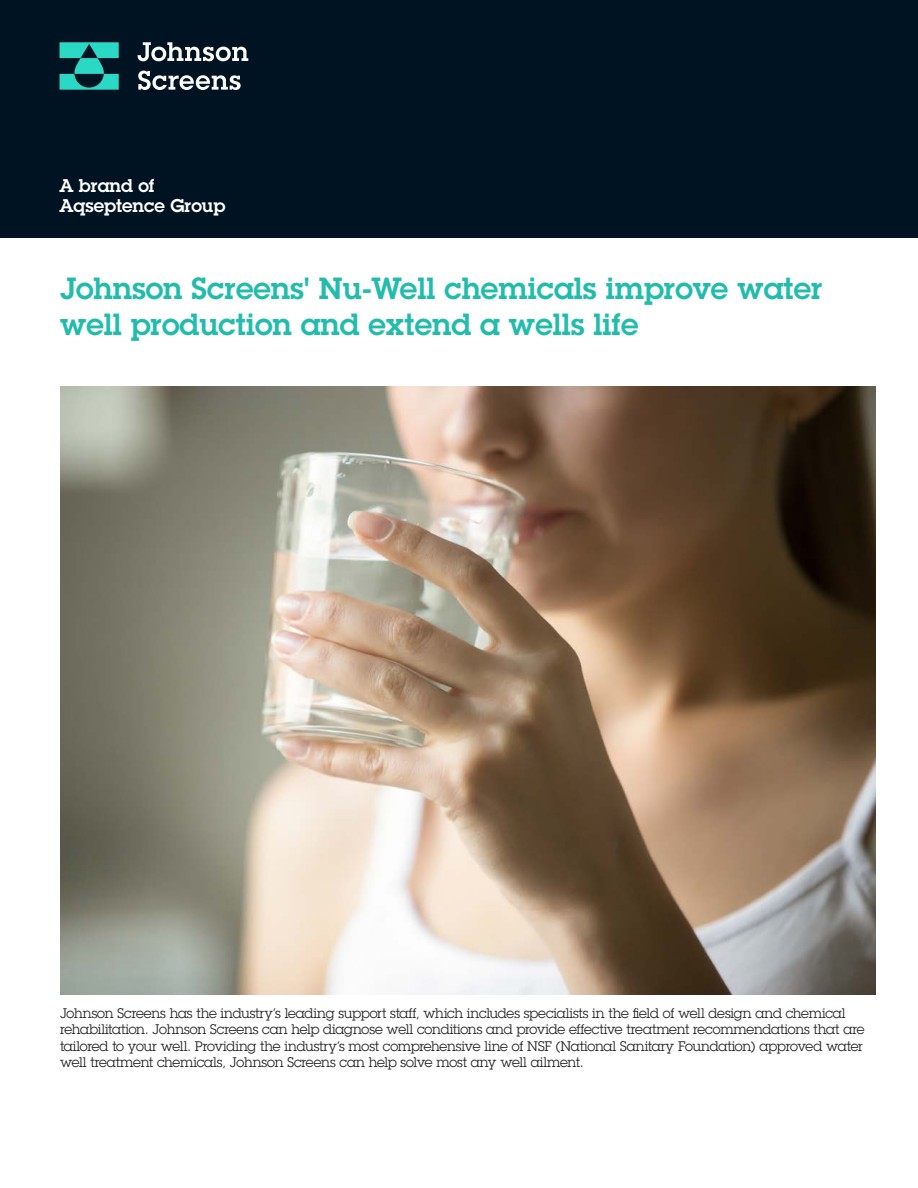
<style>
.page{position:relative;width:918px;height:1188px;background:#fff}
.page>*{position:absolute;margin:0;border:0;box-sizing:border-box;transform-origin:0 0}
.Grey_headings_-_caps{font:600 30px/36px "Lubalin Graph Std";color:#22bcac}
.t1{font:600 18px/20px "Lubalin Graph Std";color:#fff}
.Body_copy{font:13.5px/16.2px "Lubalin Graph Std";letter-spacing:-.015em;color:#231f20}
</style>
<div class="page">
<img style="left:60px;top:387px;width:815px;height:608px">
<div style="left:0;top:0;width:918px;height:238px;background:#001322"></div>
<svg style="left:138px;top:42px;width:110px;height:48px"></svg>
<svg style="left:60px;top:42px;width:59px;height:48px"></svg>
<h2 class="t1" style="left:60px;top:176px;width:167px">A brand of<br>Aqseptence Group</h2>
<p class="Grey_headings_-_caps" style="left:60px;top:270px;width:764px">Johnson Screens' Nu-Well chemicals improve water well production and extend a wells life</p>
<p class="Body_copy" style="left:60px;top:1005px;width:806px">Johnson Screens has the industry’s leading support staff, which includes specialists in the field of well design and chemical rehabilitation. Johnson Screens can help diagnose well conditions and provide effective treatment recommendations that are tailored to your well. Providing the industry’s most comprehensive line of NSF (National Sanitary Foundation) approved water well treatment chemicals, Johnson Screens can help solve most any well ailment.</p>
</div>
